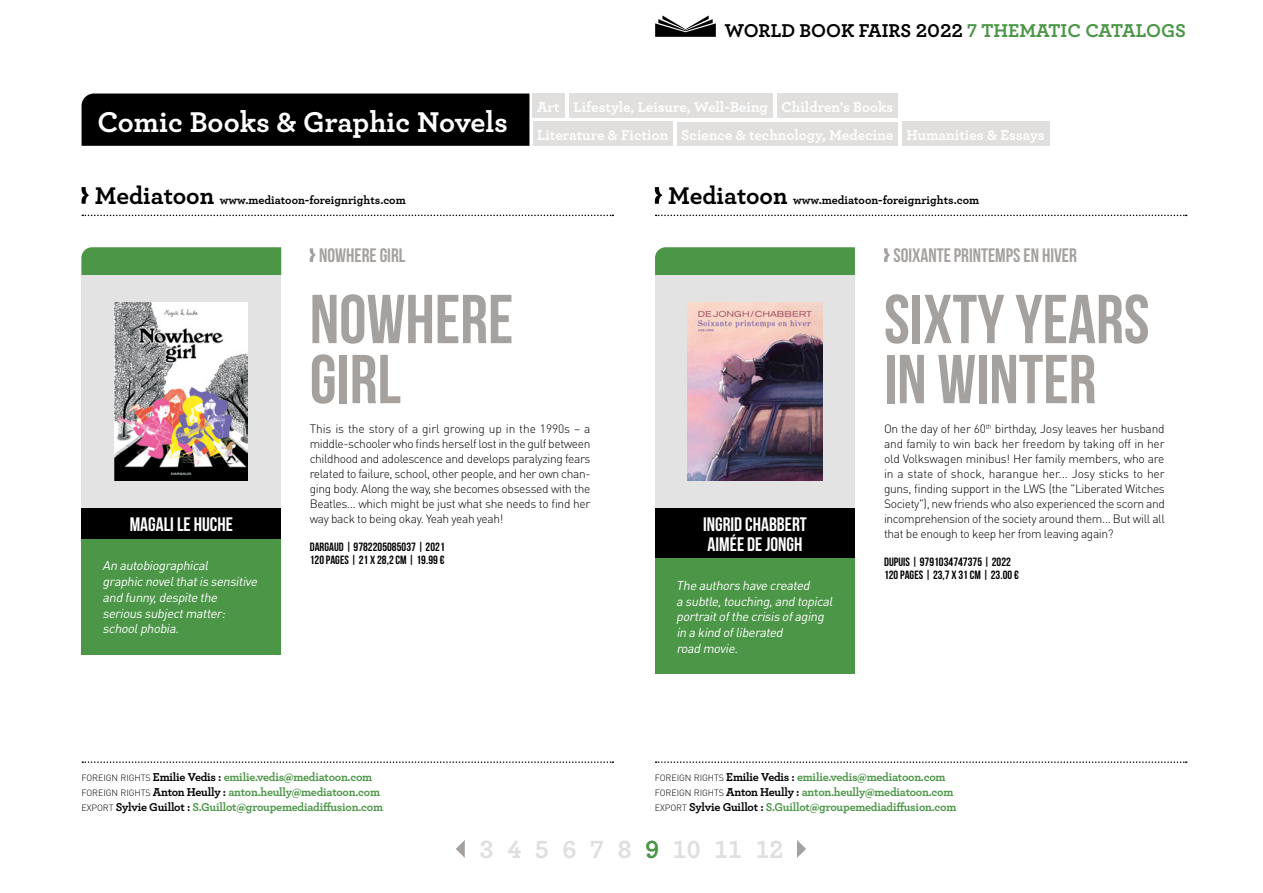
<style>
.page{position:relative;width:1263px;height:893px;background:#fff}
.page>*{position:absolute;margin:0;border:0;box-sizing:border-box;transform-origin:0 0}
.t1{font:69px/60px "Bebas Neue";color:#a5a19e}
.t2{font:700 30px "Archer";color:#fff}
.t3{font:700 26.1px "Archer";color:#e1dfdd}
.t4{font:19.5px/19.5px "Bebas Neue";color:#fff}
.t5{font:700 19.5px "Archer";color:#000}
.t6{font:19.5px "Bebas Neue";color:#a5a19e}
.t7{font:700 15px/27.9px "Archer";color:#fff}
.t8{font:italic 12.75px/15.8px "DIN Pro";color:#fff}
.t9{font:300 12px/15px "DIN Pro";letter-spacing:-.03em;color:#000;text-align:justify}
.t10{font:700 12px/15px "Archer";letter-spacing:-.02em;color:#4c9648}
.t11{font:12px/12.8px "Bebas Neue";letter-spacing:.005em;color:#000}
.t12{font:700 12px "Archer";color:#000}
.s1{color:#4c9648}
.s2{font-size:25.35px}
.s3{font-family:"DIN Pro";font-weight:300;font-size:9px;color:#000}
.s4{color:#000}
</style>
<div class="page">
<svg style="left:656px;top:215px;width:531px;height:1px"></svg>
<svg style="left:82px;top:215px;width:531px;height:1px"></svg>
<svg style="left:310px;top:248px;width:6px;height:14px"></svg>
<svg style="left:884px;top:248px;width:6px;height:14px"></svg>
<svg style="left:655px;top:15px;width:61px;height:22px"></svg>
<svg style="left:656px;top:761px;width:531px;height:2px"></svg>
<svg style="left:82px;top:761px;width:531px;height:2px"></svg>
<svg style="left:82px;top:187px;width:7px;height:17px"></svg>
<svg style="left:456px;top:840px;width:9px;height:18px"></svg>
<svg style="left:797px;top:840px;width:9px;height:18px"></svg>
<svg style="left:655px;top:187px;width:8px;height:17px"></svg>
<div style="left:655px;top:247px;width:200px;height:28px;background:#4c9648"></div>
<div style="left:655px;top:275px;width:200px;height:233px;background:#e3e3e3"></div>
<img style="left:687px;top:302px;width:136px;height:179px">
<div style="left:655px;top:508px;width:200px;height:51px;background:#000"></div>
<div style="left:655px;top:559px;width:200px;height:115px;background:#4c9648"></div>
<div style="left:81px;top:247px;width:200px;height:28px;background:#4c9648"></div>
<div style="left:81px;top:275px;width:200px;height:233px;background:#e3e3e3"></div>
<img style="left:115px;top:302px;width:133px;height:179px">
<div style="left:81px;top:508px;width:200px;height:32px;background:#000"></div>
<div style="left:81px;top:539px;width:200px;height:116px;background:#4c9648"></div>
<div style="left:82px;top:94px;width:447px;height:52px;background:#000"></div>
<div style="left:533px;top:94px;width:32px;height:24px;background:#e1dfdd"></div>
<div style="left:569px;top:94px;width:204px;height:24px;background:#e1dfdd"></div>
<div style="left:777px;top:94px;width:120px;height:24px;background:#e1dfdd"></div>
<div style="left:533px;top:122px;width:140px;height:24px;background:#e1dfdd"></div>
<div style="left:677px;top:122px;width:221px;height:24px;background:#e1dfdd"></div>
<div style="left:902px;top:122px;width:147px;height:24px;background:#e1dfdd"></div>
<h3 class="t5" style="left:724px;top:15px;width:463px">WORLD BOOK FAIRS 2022 <span class="s1">7 THEMATIC CATALOGS</span></h3>
<h2 class="t2" style="left:97px;top:98px;width:412px">Comic Books &amp; Graphic Novels</h2>
<p class="t7" style="left:537px;top:92px;width:509px">Art Lifestyle, Leisure, Well-Being Children's Books<br>Literature &amp; Fiction Science &amp; technology, Medecine Humanities &amp; Essays</p>
<p class="t12" style="left:95px;top:190px;width:312px"><span class="s2">Mediatoon</span> www.mediatoon-foreignrights.com</p>
<h3 class="t4" style="left:130px;top:514px;width:105px">MAGALI LE HUCHE</h3>
<p class="t8" style="left:103px;top:557px;width:159px">An autobiographical graphicnovelthatissensitive and funny,despite the serioussubjectmatter: schoolphobia.</p>
<h3 class="t6" style="left:319px;top:244px;width:88px">NOWHERE GIRL</h3>
<h1 class="t1" style="left:310px;top:288px;width:205px">NOWHERE<br>GIRL</h1>
<p class="t9" style="left:310px;top:421px;width:282px">This is the story of a girl growing up in the 1990s – a middle-schooler who finds herself lost in the gulf between childhood and adolescence and develops paralyzing fears related to failure, school, other people, and her own chan&shy;ging body. Along the way, she becomes obsessed with the Beatles… which might be just what she needs to find her way back to being okay. Yeah yeah yeah!</p>
<p class="t11" style="left:310px;top:540px;width:137px">DARGAUD | 9782205085037 | 2021<br>120 PAGES | 21 X 28,2 CM | 19.99 €</p>
<p class="t12" style="left:668px;top:190px;width:312px"><span class="s2">Mediatoon</span> www.mediatoon-foreignrights.com</p>
<h3 class="t4" style="left:703px;top:514px;width:105px">INGRID CHABBERT<br>AIMÉE DE JONGH</h3>
<p class="t8" style="left:676px;top:577px;width:161px">The authorshave created<br>a subtle,touching,and topical portraitofthe crisisofaging in a kind ofliberated<br>road movie.</p>
<h3 class="t6" style="left:893px;top:244px;width:185px">SOIXANTE PRINTEMPS EN HIVER</h3>
<h1 class="t1" style="left:884px;top:288px;width:267px">SIXTY YEARS<br>IN WINTER</h1>
<p class="t9" style="left:884px;top:421px;width:282px">On the day of her 60<sup>th</sup> birthday, Josy leaves her husband and family to win back her freedom by taking off in her old Volkswagen minibus! Her family members, who are in a state of shock, harangue her... Josy sticks to her guns, finding support in the LWS (the "Liberated Witches Society"), new friends who also experienced the scorn and incomprehension of the society around them… But will all that be enough to keep her from leaving again?</p>
<p class="t11" style="left:884px;top:555px;width:136px">DUPUIS | 9791034747375 | 2022<br>120 PAGES | 23,7 X 31 CM | 23.00 €</p>
<p class="t10" style="left:82px;top:768px;width:303px"><span class="s3">FOREIGN RIGHTS</span> <span class="s4">Emilie Vedis :</span> emilie.vedis@mediatoon.com<br><span class="s3">FOREIGN RIGHTS</span> <span class="s4">Anton Heully :</span> anton.heully@mediatoon.com<br><span class="s3">EXPORT</span> <span class="s4">Sylvie Guillot :</span> S.Guillot@groupemediadiffusion.com</p>
<p class="t10" style="left:655px;top:768px;width:303px"><span class="s3">FOREIGN RIGHTS</span> <span class="s4">Emilie Vedis :</span> emilie.vedis@mediatoon.com<br><span class="s3">FOREIGN RIGHTS</span> <span class="s4">Anton Heully :</span> anton.heully@mediatoon.com<br><span class="s3">EXPORT</span> <span class="s4">Sylvie Guillot :</span> S.Guillot@groupemediadiffusion.com</p>
<h3 class="t3" style="left:480px;top:829px;width:305px">3 4 5 6 7 8 <span class="s1">9</span> 10 11 12</h3>
</div>
